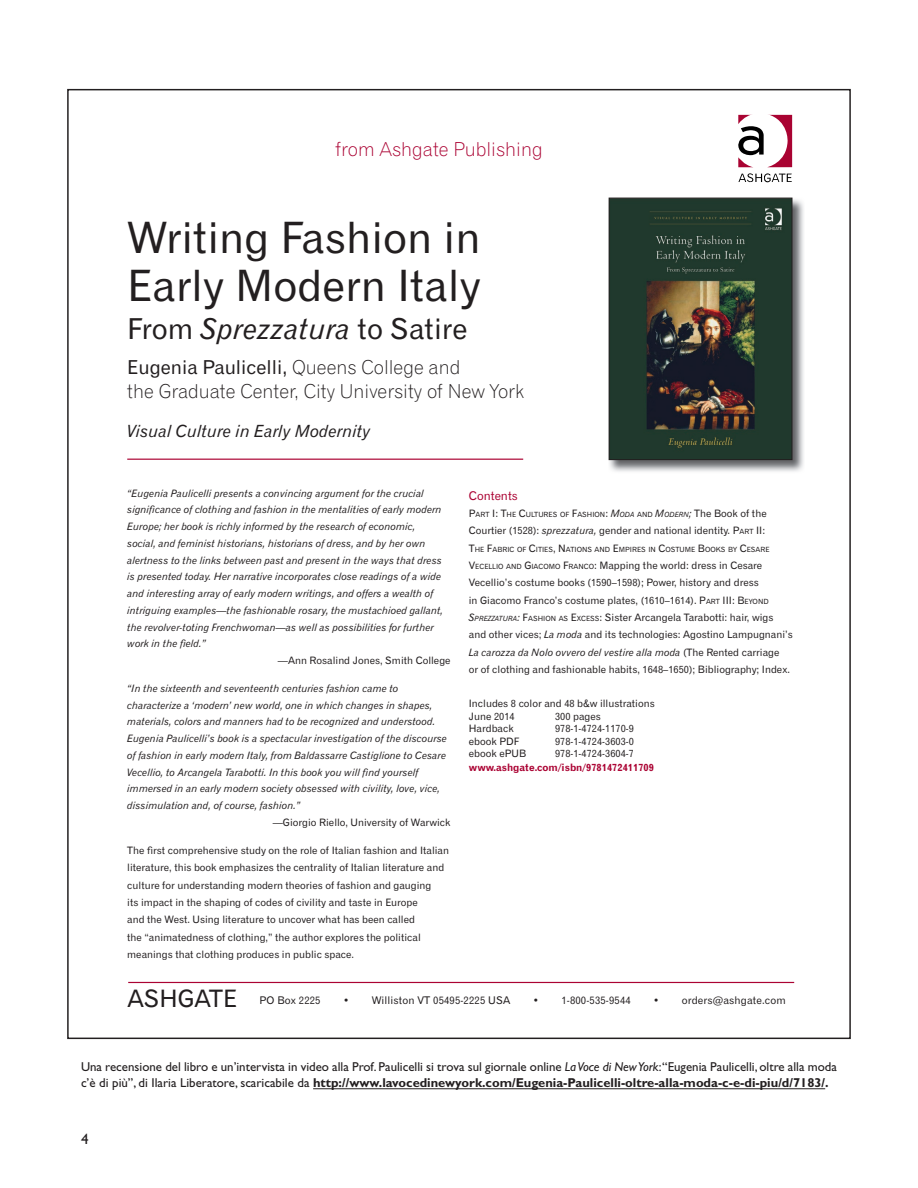
<style>
.page{position:relative;width:918px;height:1188px;background:#fff}
.page>*{position:absolute;margin:0;border:0;box-sizing:border-box;transform-origin:0 0}
.t1{font:43.05px/47.8px "Gothic 720 BT Roman B";color:#231f20}
.t2{font:28.65px "Gothic 720 BT Roman B";color:#231f20}
.t3{font:24px "Gothic 720 BT Roman B";color:#231f20}
.t4{font:19.2px/24px "Gothic 720 BT Light B";color:#231f20}
.t5{font:19.2px "Gothic 720 BT Light B";color:#ab0333}
.t6{font:16.8px "Gothic 720 BT Italic B";color:#231f20}
.t7{font:15px "Gill Sans Std";color:#231f20}
.t8{font:12.9px/16.5px "Gill Sans Std";color:#231f20}
.t9{font:12px "Gothic 720 BT Roman B";color:#ab0333}
.t10{font:10.5px "Gothic 720 BT Roman B";letter-spacing:.01em;color:#231f20}
.t11{font:10.2px/17.4px "Gothic 720 BT Roman B";color:#231f20}
.t12{font:10.2px "Gothic 720 BT Italic B";color:#231f20}
.t13{font:10.2px/13.2px "Gothic 720 BT Bold B";color:#ab0333}
.t14{font:7.05px "Gothic 720 BT Roman B";color:#231f20}
.s1{font-family:"Gothic 720 BT Roman B";font-size:34.65px;color:#939598}
.s2{font-family:"Gothic 720 BT Italic B"}
.s3{font-family:"Gothic 720 BT Roman B"}
.s4{font-size:10.2px}
.s5{font-family:"Gothic 720 BT Italic B";font-size:10.2px}
.s6{font-style:inherit}
.s7{font-size:7.05px}
.s8{font-family:"Gothic 720 BT Italic B";font-size:7.05px}
.s9{font-family:"Gothic 720 BT Roman B";color:#231f20}
.s10{font-style:italic}
.s11{font-weight:700}
</style>
<div class="page">
<img style="left:738px;top:115px;width:54px;height:67px">
<hr style="left:127px;top:459px;width:396px;height:1px;background:#ab0333">
<img style="left:608px;top:198px;width:196px;height:274px">
<img style="left:611px;top:200px;width:179px;height:258px">
<div style="left:609px;top:198px;width:183px;height:262px;border:1px solid #231f20"></div>
<hr style="left:128px;top:982px;width:666px;height:1px;background:#ab0333">
<hr style="left:313px;top:1088px;width:512px;height:1px;background:#231f20">
<p class="t5" style="left:127px;top:138px;width:417px"><span class="s1">Forthcoming</span> from Ashgate Publishing</p>
<p class="t1" style="left:127px;top:213px;width:355px">Writing Fashion in<br>Early Modern Italy</p>
<p class="t2" style="left:127px;top:312px;width:342px">From <span class="s2">Sprezzatura</span> to Satire</p>
<p class="t4" style="left:127px;top:355px;width:399px"><span class="s3">Eugenia Paulicelli,</span> Queens College and<br>the Graduate Center, City University of New York</p>
<p class="t6" style="left:127px;top:420px;width:245px">Visual Culture in Early Modernity</p>
<p class="t12" style="left:127px;top:487px;width:298px">“Eugenia Paulicelli presents a convincing argument for the crucial</p>
<p class="t12" style="left:127px;top:504px;width:316px">significance of clothing and fashion in the mentalities of early modern</p>
<p class="t12" style="left:127px;top:520px;width:290px">Europe; her book is richly informed by the research of economic,</p>
<p class="t12" style="left:127px;top:537px;width:300px">social, and feminist historians, historians of dress, and by her own</p>
<p class="t12" style="left:127px;top:554px;width:316px">alertness to the links between past and present in the ways that dress</p>
<p class="t12" style="left:127px;top:571px;width:315px">is presented today. Her narrative incorporates close readings of a wide</p>
<p class="t12" style="left:127px;top:587px;width:308px">and interesting array of early modern writings, and offers a wealth of</p>
<p class="t12" style="left:127px;top:604px;width:317px">intriguing examples—the fashionable rosary, the mustachioed gallant,</p>
<p class="t12" style="left:127px;top:621px;width:308px">the revolver-toting Frenchwoman—as well as possibilities for further</p>
<p class="t12" style="left:127px;top:638px;width:80px">work in the field.”</p>
<p class="t11" style="left:278px;top:652px;width:174px">—Ann Rosalind Jones, Smith College</p>
<p class="t12" style="left:127px;top:682px;width:273px">“In the sixteenth and seventeenth centuries fashion came to</p>
<p class="t12" style="left:127px;top:699px;width:307px">characterize a ‘modern’ new world, one in which changes in shapes,</p>
<p class="t12" style="left:127px;top:715px;width:309px">materials, colors and manners had to be recognized and understood.</p>
<p class="t12" style="left:127px;top:732px;width:321px">Eugenia Paulicelli’s book is a spectacular investigation of the discourse</p>
<p class="t12" style="left:127px;top:749px;width:320px">of fashion in early modern Italy, from Baldassarre Castiglione to Cesare</p>
<p class="t12" style="left:127px;top:766px;width:293px">Vecellio, to Arcangela Tarabotti. In this book you will find yourself</p>
<p class="t12" style="left:127px;top:782px;width:314px">immersed in an early modern society obsessed with civility, love, vice,</p>
<p class="t12" style="left:127px;top:799px;width:175px">dissimulation and, of course, fashion.”</p>
<p class="t11" style="left:273px;top:813px;width:179px">—Giorgio Riello, University of Warwick</p>
<p class="t11" style="left:127px;top:841px;width:323px">The first comprehensive study on the role of Italian fashion and Italian literature, this book emphasizes the centrality of Italian literature and culture for understanding modern theories of fashion and gauging<br>its impact in the shaping of codes of civility and taste in Europe<br>and the West. Using literature to uncover what has been called<br>the “animatedness of clothing,” the author explores the political meanings that clothing produces in public space.</p>
<p class="t3" style="left:127px;top:984px;width:111px">ASHGATE</p>
<p class="t10" style="left:259px;top:994px;width:63px">PO Box 2225</p>
<p class="t10" style="left:343px;top:994px;width:169px">• Williston VT 05495-2225 USA</p>
<p class="t10" style="left:533px;top:994px;width:100px">• 1-800-535-9544</p>
<p class="t10" style="left:653px;top:994px;width:134px">• orders@ashgate.com</p>
<p class="t9" style="left:469px;top:488px;width:51px">Contents</p>
<p class="t14" style="left:469px;top:510px;width:299px"><span class="s4">P</span>ART <span class="s4">I: T</span>HE <span class="s4">C</span>ULTURES OF <span class="s4">F</span>ASHION<span class="s4">:</span> <span class="s5">M</span><span class="s2">ODA</span> AND <span class="s5">M</span><span class="s2">ODERN</span><span class="s5">;</span> <span class="s4">The Book of the</span></p>
<p class="t11" style="left:469px;top:522px;width:298px">Courtier (1528): <span class="s2">sprezzatura,</span> gender and national identity. <span class="s6">P</span><span class="s7">ART</span> <span class="s6">II:</span></p>
<p class="t14" style="left:469px;top:545px;width:302px"><span class="s4">T</span>HE <span class="s4">F</span>ABRIC OF <span class="s4">C</span>ITIES<span class="s4">, N</span>ATIONS AND <span class="s4">E</span>MPIRES IN <span class="s4">C</span>OSTUME <span class="s4">B</span>OOKS BY <span class="s4">C</span>ESARE</p>
<p class="t11" style="left:469px;top:557px;width:325px"><span class="s6">V</span><span class="s7">ECELLIO AND</span> <span class="s6">G</span><span class="s7">IACOMO</span> <span class="s6">F</span><span class="s7">RANCO</span><span class="s6">:</span> Mapping the world: dress in Cesare Vecellio’s costume books (1590–1598); Power, history and dress<br>in Giacomo Franco’s costume plates, (1610–1614). <span class="s6">P</span><span class="s7">ART</span> <span class="s6">III: B</span><span class="s7">EYOND </span><span class="s2">S</span><span class="s8">PREZZATURA</span><span class="s2">:</span> <span class="s6">F</span><span class="s7">ASHION AS</span> <span class="s6">E</span><span class="s7">XCESS</span>: Sister Arcangela Tarabotti: hair, wigs and other vices; <span class="s2">La moda</span> and its technologies: Agostino Lampugnani’s <span class="s2">La carozza da Nolo ovvero del vestire alla moda</span> (The Rented carriage<br>or of clothing and fashionable habits, 1648–1650); Bibliography; Index.</p>
<p class="t11" style="left:469px;top:697px;width:187px;line-height:12.6px">Includes 8 color and 48 b&amp;w illustrations<br>June 2014</p>
<p class="t11" style="left:555px;top:707px;width:47px">300 pages</p>
<p class="t11" style="left:469px;top:720px;width:46px">Hardback</p>
<p class="t11" style="left:555px;top:720px;width:80px">978-1-4724-1170-9</p>
<p class="t11" style="left:469px;top:732px;width:52px">ebook PDF</p>
<p class="t11" style="left:555px;top:732px;width:80px">978-1-4724-3603-0</p>
<p class="t11" style="left:469px;top:745px;width:59px">ebook ePUB</p>
<p class="t13" style="left:469px;top:747px;width:187px;text-indent:86px"><span class="s9">978-1-4724-3604-7 </span>www.ashgate.com/isbn/9781472411709</p>
<p class="t8" style="left:81px;top:1058px;width:758px">Una recensione del libro e un’intervista in video alla Prof. Paulicelli si trova sul giornale online <span class="s10">La Voce di New York</span>:“Eugenia Paulicelli, oltre alla moda c’è di più”, di Ilaria Liberatore, scaricabile da <span class="s11">http://www.lavocedinewyork.com/Eugenia-Paulicelli-oltre-alla-moda-c-e-di-piu/d/7183/.</span></p>
<p class="t7" style="left:81px;top:1131px;width:9px">4</p>
</div>
